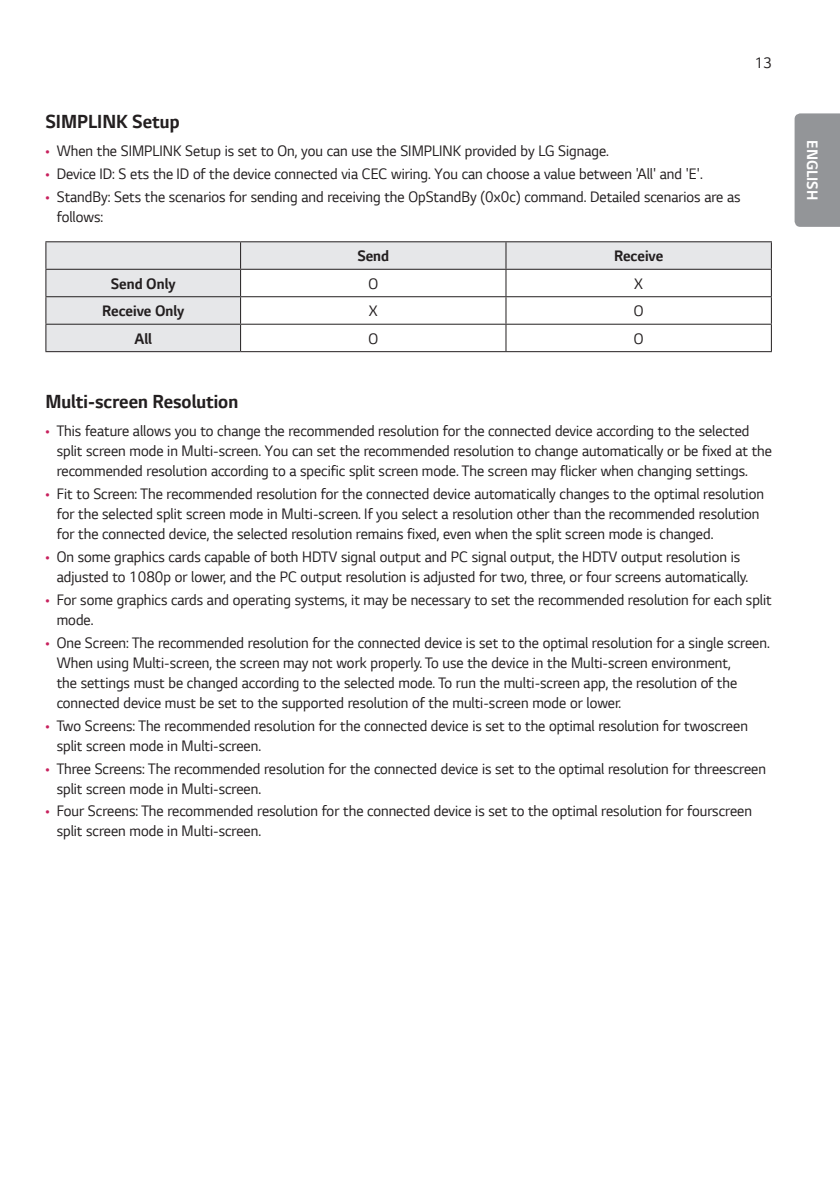
<style>
.page{position:relative;width:840px;height:1191px;background:#fff}
.page>*{position:absolute;margin:0;border:0;box-sizing:border-box;transform-origin:0 0}
.Title3{font:700 20px "LG Smart";color:#231f20;scale:.95 1}
.Body_Center{font:16px/20px "LG Smart";color:#231f20;scale:.95 1}
.Body_Bold_Center{font:700 16px "LG Smart";color:#231f20;scale:.95 1}
.t1{font:700 16px "LG Smart";color:#fff;scale:.95 1}
.s1{color:#c8205d}
</style>
<div class="page">
<svg style="left:46px;top:242px;width:724px;height:109px"></svg>
<hr style="left:45px;top:241px;width:195px;height:1px;background:#231f20">
<hr style="left:240px;top:241px;width:265px;height:1px;background:#231f20">
<hr style="left:505px;top:241px;width:266px;height:1px;background:#231f20">
<hr style="left:45px;top:269px;width:195px;height:1px;background:#231f20">
<hr style="left:240px;top:269px;width:265px;height:1px;background:#231f20">
<hr style="left:505px;top:269px;width:266px;height:1px;background:#231f20">
<hr style="left:45px;top:296px;width:195px;height:1px;background:#231f20">
<hr style="left:240px;top:296px;width:265px;height:1px;background:#231f20">
<hr style="left:505px;top:296px;width:266px;height:1px;background:#231f20">
<hr style="left:45px;top:324px;width:195px;height:1px;background:#231f20">
<svg style="left:45px;top:242px;width:1px;height:109px"></svg>
<hr style="left:240px;top:324px;width:265px;height:1px;background:#231f20">
<svg style="left:240px;top:242px;width:1px;height:109px"></svg>
<hr style="left:505px;top:324px;width:266px;height:1px;background:#231f20">
<svg style="left:505px;top:242px;width:1px;height:109px"></svg>
<svg style="left:770px;top:242px;width:1px;height:109px"></svg>
<hr style="left:45px;top:351px;width:195px;height:1px;background:#231f20">
<hr style="left:240px;top:351px;width:265px;height:1px;background:#231f20">
<hr style="left:505px;top:351px;width:266px;height:1px;background:#231f20">
<div style="left:794px;top:113px;width:45px;height:114px;background:#939598"></div>
<p class="Body_Center" style="left:754px;top:52px;width:20px">13</p>
<p class="Title3" style="left:45px;top:108px;width:143px">SIMPLINK Setup</p>
<p class="Body_Center" style="left:45px;top:140px;width:594px"><span class="s1">•</span> When the SIMPLINK Setup is set to On, you can use the SIMPLINK provided by LG Signage.</p>
<p class="Body_Center" style="left:45px;top:163px;width:693px"><span class="s1">•</span> Device ID: S ets the ID of the device connected via CEC wiring. You can choose a value between 'All' and 'E'.</p>
<p class="Body_Center" style="left:57px;top:186px;width:720px;text-indent:-11px"><span class="s1">•</span> StandBy: Sets the scenarios for sending and receiving the OpStandBy (0x0c) command. Detailed scenarios are as follows:</p>
<p class="Body_Bold_Center" style="left:357px;top:245px;width:35px">Send</p>
<p class="Body_Bold_Center" style="left:613px;top:245px;width:53px">Receive</p>
<p class="Body_Bold_Center" style="left:111px;top:273px;width:69px">Send Only</p>
<p class="Body_Center" style="left:368px;top:273px;width:12px">O</p>
<p class="Body_Center" style="left:634px;top:273px;width:11px">X</p>
<p class="Body_Bold_Center" style="left:102px;top:300px;width:88px">Receive Only</p>
<p class="Body_Center" style="left:368px;top:300px;width:11px">X</p>
<p class="Body_Center" style="left:633px;top:300px;width:12px">O</p>
<p class="Body_Bold_Center" style="left:134px;top:327px;width:20px">All</p>
<p class="Body_Center" style="left:368px;top:328px;width:12px">O</p>
<p class="Body_Center" style="left:633px;top:328px;width:12px">O</p>
<p class="Title3" style="left:45px;top:388px;width:204px">Multi-screen Resolution</p>
<p class="Body_Center" style="left:57px;top:420px;width:754px;text-indent:-11px"><span class="s1">•</span> This feature allows you to change the recommended resolution for the connected device according to the selected split screen mode in Multi-screen. You can set the recommended resolution to change automatically or be fixed at the recommended resolution according to a specific split screen mode. The screen may flicker when changing settings.</p>
<p class="Body_Center" style="left:57px;top:483px;width:745px;text-indent:-11px"><span class="s1">•</span> Fit to Screen: The recommended resolution for the connected device automatically changes to the optimal resolution for the selected split screen mode in Multi-screen. If you select a resolution other than the recommended resolution for the connected device, the selected resolution remains fixed, even when the split screen mode is changed.</p>
<p class="Body_Center" style="left:57px;top:546px;width:729px;text-indent:-11px"><span class="s1">•</span> On some graphics cards capable of both HDTV signal output and PC signal output, the HDTV output resolution is adjusted to 1080p or lower, and the PC output resolution is adjusted for two, three, or four screens automatically.</p>
<p class="Body_Center" style="left:57px;top:589px;width:753px;text-indent:-11px"><span class="s1">•</span> For some graphics cards and operating systems, it may be necessary to set the recommended resolution for each split mode.</p>
<p class="Body_Center" style="left:57px;top:632px;width:751px;text-indent:-11px"><span class="s1">•</span> One Screen: The recommended resolution for the connected device is set to the optimal resolution for a single screen.<br>When using Multi-screen, the screen may not work properly. To use the device in the Multi-screen environment,<br>the settings must be changed according to the selected mode. To run the multi-screen app, the resolution of the connected device must be set to the supported resolution of the multi-screen mode or lower.</p>
<p class="Body_Center" style="left:57px;top:715px;width:728px;text-indent:-11px"><span class="s1">•</span> Two Screens: The recommended resolution for the connected device is set to the optimal resolution for twoscreen split screen mode in Multi-screen.</p>
<p class="Body_Center" style="left:57px;top:757px;width:747px;text-indent:-11px"><span class="s1">•</span> Three Screens: The recommended resolution for the connected device is set to the optimal resolution for threescreen split screen mode in Multi-screen.</p>
<p class="Body_Center" style="left:57px;top:800px;width:733px;text-indent:-11px"><span class="s1">•</span> Four Screens: The recommended resolution for the connected device is set to the optimal resolution for fourscreen split screen mode in Multi-screen.</p>
<p class="t1" style="left:822px;top:140px;width:65px;rotate:90deg">ENGLISH</p>
</div>
